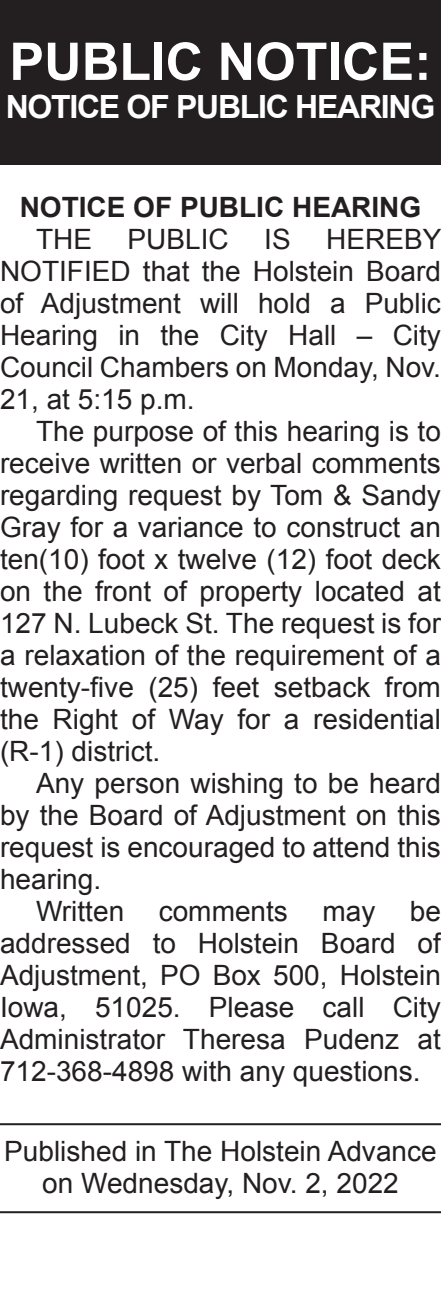
<style>
.page{position:relative;width:441px;height:1296px;background:#fff}
.page>*{position:absolute;margin:0;border:0;box-sizing:border-box;transform-origin:0 0}
.t1{font:700 52px "Arial";color:#fff}
.t2{font:700 32px "Arial";letter-spacing:-.04em;color:#fff}
.Legal_Body{font:28px/32px "Arial";color:#231f20;text-align:justify}
.Legal_Body-2{font:700 28px "Arial";color:#231f20}
</style>
<div class="page">
<hr style="left:0;top:1123px;width:441px;height:2px;background:#231f20">
<hr style="left:0;top:1211px;width:441px;height:2px;background:#231f20">
<div style="left:0;top:0;width:441px;height:164px;background:#231f20"></div>
<p class="t1" style="left:9px;top:27px;width:423px">PUBLIC NOTICE:</p>
<p class="t2" style="left:6px;top:86px;width:431px">NOTICE OF PUBLIC HEARING</p>
<p class="Legal_Body-2" style="left:20px;top:189px;width:403px">NOTICE OF PUBLIC HEARING</p>
<p class="Legal_Body" style="left:36px;top:224px;width:57px">THE</p>
<p class="Legal_Body" style="left:127px;top:224px;width:103px">PUBLIC</p>
<p class="Legal_Body" style="left:264px;top:224px;width:28px">IS</p>
<p class="Legal_Body" style="left:0;top:224px;width:443px;text-indent:326px">HEREBY NOTIFIED that the Holstein Board of Adjustment will hold a Public Hearing in the City Hall – City Council Chambers on Monday, Nov.<br>21, at 5:15 p.m.</p>
<p class="Legal_Body" style="left:0;top:416px;width:442px;text-indent:36px">The purpose of this hearing is to receive written or verbal comments regarding request by Tom &amp; Sandy Gray for a variance to construct an ten(10) foot x twelve (12) foot deck on the front of property located at 127 N. Lubeck St. The request is for a relaxation of the requirement of a twenty-five (25) feet setback from the Right of Way for a residential (R-1) district.</p>
<p class="Legal_Body" style="left:0;top:768px;width:442px;text-indent:36px">Any person wishing to be heard by the Board of Adjustment on this request is encouraged to attend this hearing.</p>
<p class="Legal_Body" style="left:0;top:896px;width:442px;text-indent:36px">Written comments may be addressed to Holstein Board of Adjustment, PO Box 500, Holstein Iowa, 51025. Please call City Administrator Theresa Pudenz at 712-368-4898 with any questions.</p>
<p class="Legal_Body" style="left:4px;top:1136px;width:434px;text-align:center">Published in The Holstein Advance on Wednesday, Nov. 2, 2022</p>
</div>
